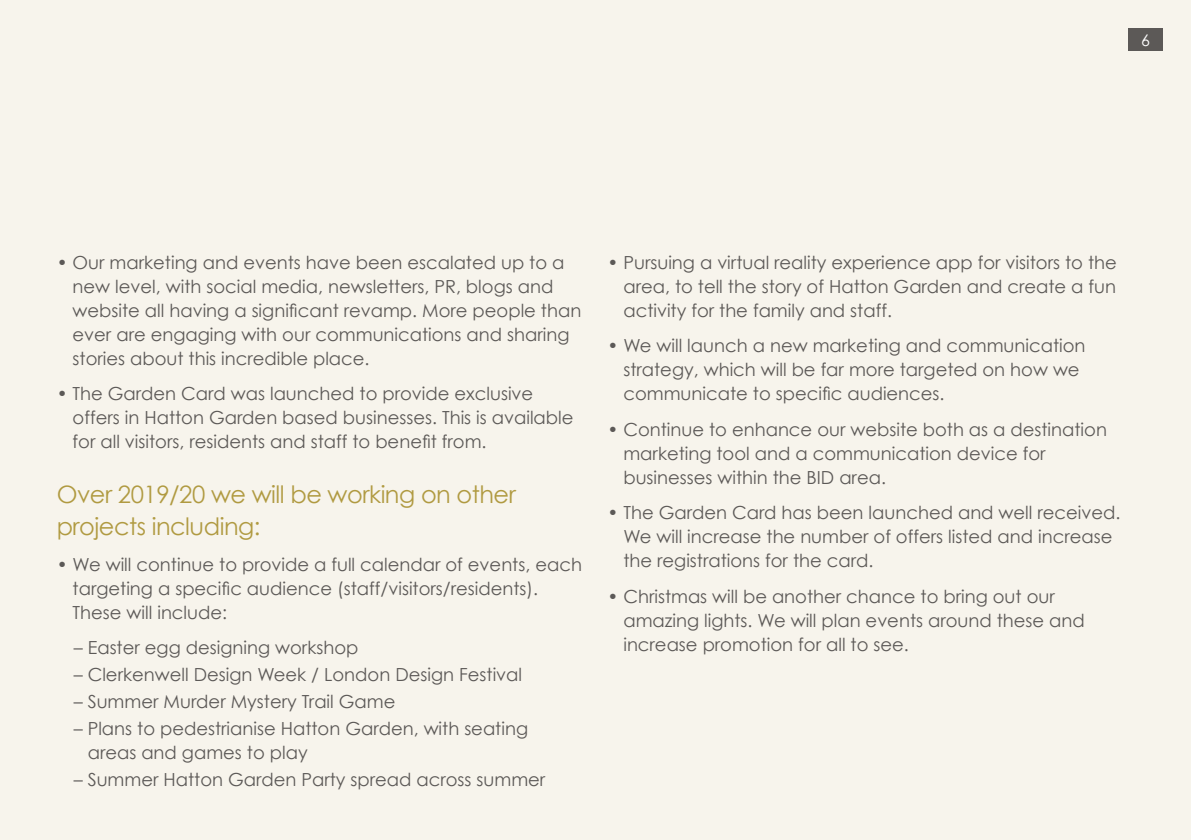
<style>
.page{position:relative;width:1191px;height:840px;background:#fff}
.page>*{position:absolute;margin:0;border:0;box-sizing:border-box;transform-origin:0 0}
.t1{font:24px/32px "Century Gothic";letter-spacing:-.02em;color:#b09a41}
.t2{font:18px/24px "Century Gothic";color:#5c5957}
.t3{font:16px "Century Gothic";color:#fff}
</style>
<div class="page">
<div style="left:0;top:0;width:1191px;height:839px;background:#f7f4ec"></div>
<div style="left:1128px;top:28px;width:34px;height:23px;background:#5c5957"></div>
<p class="t3" style="left:1141px;top:30px;width:10px">6</p>
<p class="t2" style="left:73px;top:250px;width:510px;text-indent:-16px">• Our marketing and events have been escalated up to a new level, with social media, newsletters, PR, blogs and website all having a significant revamp. More people than ever are engaging with our communications and sharing stories about this incredible place.</p>
<p class="t2" style="left:73px;top:381px;width:502px;text-indent:-16px">• The Garden Card was launched to provide exclusive offers in Hatton Garden based businesses. This is available for all visitors, residents and staff to benefit from.</p>
<h1 class="t1" style="left:57px;top:478px;width:461px">Over 2019/20 we will be working on other projects including:</h1>
<p class="t2" style="left:73px;top:551px;width:511px;text-indent:-16px">• We will continue to provide a full calendar of events, each targeting a specific audience (staff/visitors/residents).<br>These will include:</p>
<p class="t2" style="left:74px;top:635px;width:286px">– Easter egg designing workshop</p>
<p class="t2" style="left:74px;top:661px;width:450px">– Clerkenwell Design Week / London Design Festival</p>
<p class="t2" style="left:74px;top:688px;width:323px">– Summer Murder Mystery Trail Game</p>
<p class="t2" style="left:88px;top:715px;width:442px;text-indent:-14px">– Plans to pedestrianise Hatton Garden, with seating areas and games to play</p>
<p class="t2" style="left:74px;top:766px;width:473px">– Summer Hatton Garden Party spread across summer</p>
<p class="t2" style="left:623px;top:250px;width:495px;text-align:justify;text-indent:-16px">• Pursuing a virtual reality experience app for visitors to the area, to tell the story of Hatton Garden and create a fun activity for the family and staff.</p>
<p class="t2" style="left:623px;top:333px;width:464px;text-indent:-16px">• We will launch a new marketing and communication strategy, which will be far more targeted on how we communicate to specific audiences.</p>
<p class="t2" style="left:623px;top:417px;width:485px;text-indent:-16px">• Continue to enhance our website both as a destination marketing tool and a communication device for businesses within the BID area.</p>
<p class="t2" style="left:623px;top:500px;width:498px;text-indent:-16px">• The Garden Card has been launched and well received.<br>We will increase the number of offers listed and increase the registrations for the card.</p>
<p class="t2" style="left:623px;top:583px;width:463px;text-indent:-16px">• Christmas will be another chance to bring out our amazing lights. We will plan events around these and increase promotion for all to see.</p>
</div>
